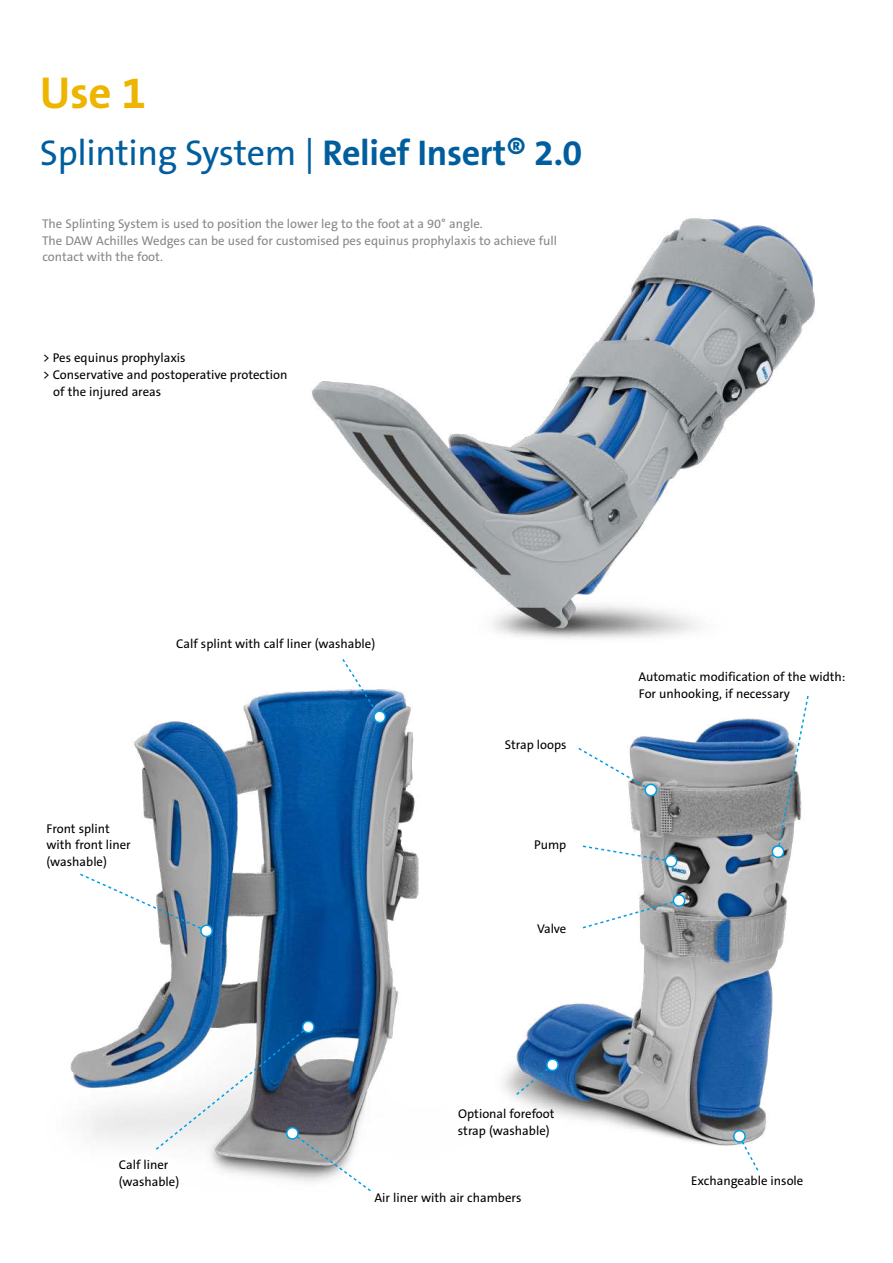
<style>
.page{position:relative;width:893px;height:1263px;background:#fff}
.page>*{position:absolute;margin:0;border:0;box-sizing:border-box;transform-origin:0 0}
.t1{font:700 45px "The Sans B Plus W7";color:#edb500}
.t2{font:36px "The Sans B Plus W5 Plain";letter-spacing:-.01em;color:#005e9e}
.t3{font:12.75px/16.8px "The Sans B Plus W5 Plain";color:#000}
.t4{font:12.75px/16.8px "The Sans B Plus W5 Plain";color:#878786}
.s1{font-family:"The Sans B Plus W7";font-weight:700}
</style>
<div class="page">
<img style="left:503px;top:723px;width:287px;height:423px">
<img style="left:70px;top:692px;width:349px;height:450px">
<img style="left:289px;top:218px;width:526px;height:505px">
<svg style="left:78px;top:872px;width:136px;height:66px"></svg>
<svg style="left:154px;top:1020px;width:218px;height:172px"></svg>
<svg style="left:515px;top:1058px;width:45px;height:38px;background:#6f92b4"></svg>
<svg style="left:577px;top:746px;width:80px;height:50px"></svg>
<svg style="left:581px;top:844px;width:97px;height:24px"></svg>
<svg style="left:581px;top:894px;width:105px;height:35px"></svg>
<svg style="left:341px;top:657px;width:46px;height:67px"></svg>
<svg style="left:733px;top:1130px;width:27px;height:41px"></svg>
<svg style="left:771px;top:694px;width:39px;height:165px"></svg>
<h1 class="t1" style="left:40px;top:64px;width:108px">Use 1</h1>
<h2 class="t2" style="left:40px;top:130px;width:544px">Splinting System | <span class="s1">Relief Insert® 2.0</span></h2>
<p class="t4" style="left:42px;top:215px;width:517px">The Splinting System is used to position the lower leg to the foot at a 90° angle.<br>The DAW Achilles Wedges can be used for customised pes equinus prophylaxis to achieve full contact with the foot.</p>
<p class="t3" style="left:43px;top:350px;width:145px">&gt; Pes equinus prophylaxis</p>
<p class="t3" style="left:43px;top:366px;width:246px">&gt; Conservative and postoperative protection</p>
<p class="t3" style="left:53px;top:383px;width:110px">of the injured areas</p>
<p class="t3" style="left:176px;top:635px;width:201px">Calf splint with calf liner (washable)</p>
<p class="t3" style="left:46px;top:820px;width:86px">Front splint with front liner (washable)</p>
<p class="t3" style="left:119px;top:1156px;width:62px">Calf liner (washable)</p>
<p class="t3" style="left:505px;top:736px;width:63px">Strap loops</p>
<p class="t3" style="left:534px;top:837px;width:34px">Pump</p>
<p class="t3" style="left:537px;top:921px;width:31px">Valve</p>
<p class="t3" style="left:458px;top:1106px;width:98px">Optional forefoot strap (washable)</p>
<p class="t3" style="left:374px;top:1190px;width:149px">Air liner with air chambers</p>
<p class="t3" style="left:638px;top:669px;width:209px">Automatic modification of the width:<br>For unhooking, if necessary</p>
<p class="t3" style="left:691px;top:1173px;width:114px">Exchangeable insole</p>
</div>
